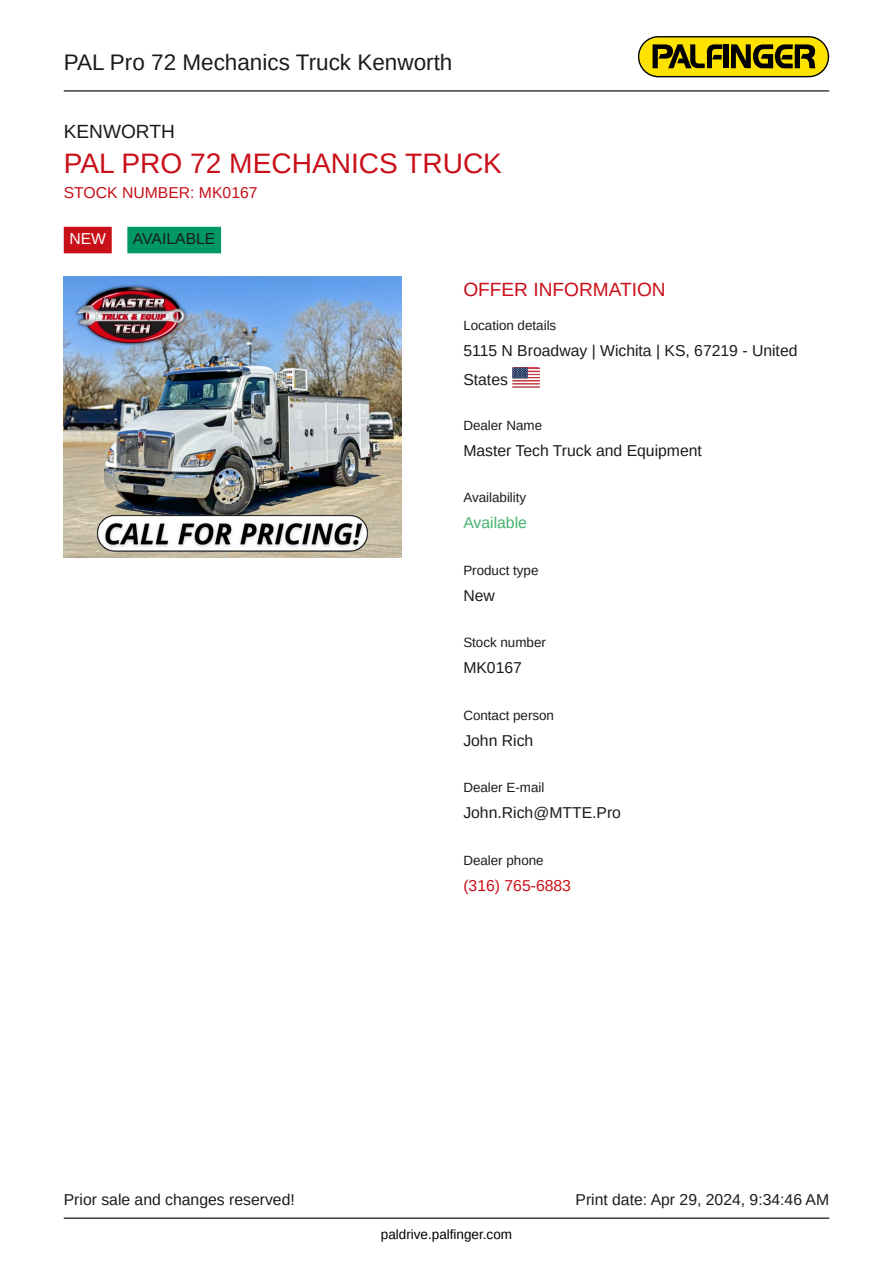
<style>
.page{position:relative;width:893px;height:1263px;background:#fff}
.page>*{position:absolute;margin:0;border:0;box-sizing:border-box;transform-origin:0 0}
.t1{font:28.2px "Arimo";color:#c91019}
.t2{font:22.5px "Arimo";color:#1b1b1b}
.t3{font:19.2px "Arimo";color:#c91019}
.t4{font:19.2px "Arimo";color:#1b1b1b}
.t5{font:15.75px/28.3px "Arimo";color:#1b1b1b}
.t6{font:15.75px "Arimo";color:#c91019}
.t7{font:15.75px "Arimo";color:#43b36c}
.t8{font:15.75px "Arimo";color:#fff}
.t9{font:13.5px "Arimo";color:#000}
.t10{font:13.35px "Arimo";color:#1b1b1b}
</style>
<div class="page">
<hr style="left:64px;top:90px;width:765px;height:1px;background:#000">
<hr style="left:64px;top:1217px;width:765px;height:2px;background:#000">
<svg style="left:638px;top:36px;width:191px;height:41px;background:#a3930b"></svg>
<div style="left:64px;top:227px;width:48px;height:26px;background:#c91019"></div>
<div style="left:127px;top:227px;width:94px;height:26px;background:#096"></div>
<img style="left:64px;top:276px;width:337px;height:281px">
<hr style="left:512px;top:367px;width:27px;height:2px;background:#bd3d44">
<hr style="left:512px;top:386px;width:27px;height:2px;background:#bd3d44">
<svg style="left:512px;top:367px;width:16px;height:1px"></svg>
<svg style="left:512px;top:368px;width:27px;height:17px"></svg>
<h2 class="t2" style="left:64px;top:53px;width:390px">PAL Pro 72 Mechanics Truck Kenworth</h2>
<p class="t4" style="left:64px;top:124px;width:113px">KENWORTH</p>
<h1 class="t1" style="left:64px;top:152px;width:440px">PAL PRO 72 MECHANICS TRUCK</h1>
<p class="t6" style="left:64px;top:187px;width:195px">STOCK NUMBER: MK0167</p>
<p class="t8" style="left:69px;top:233px;width:38px">NEW</p>
<p class="t5" style="left:133px;top:226px;width:84px">AVAILABLE</p>
<p class="t3" style="left:463px;top:282px;width:204px">OFFER INFORMATION</p>
<p class="t10" style="left:463px;top:321px;width:94px">Location details</p>
<p class="t5" style="left:463px;top:338px;width:336px">5115 N Broadway | Wichita | KS, 67219 - United<br>States</p>
<p class="t10" style="left:463px;top:420px;width:80px">Dealer Name</p>
<p class="t5" style="left:463px;top:438px;width:240px">Master Tech Truck and Equipment</p>
<p class="t10" style="left:463px;top:493px;width:64px">Availability</p>
<p class="t7" style="left:463px;top:517px;width:65px">Available</p>
<p class="t10" style="left:463px;top:565px;width:77px">Product type</p>
<p class="t5" style="left:463px;top:582px;width:33px">New</p>
<p class="t10" style="left:463px;top:638px;width:84px">Stock number</p>
<p class="t5" style="left:463px;top:655px;width:60px">MK0167</p>
<p class="t10" style="left:463px;top:710px;width:92px">Contact person</p>
<p class="t5" style="left:463px;top:727px;width:72px">John Rich</p>
<p class="t10" style="left:463px;top:782px;width:83px">Dealer E-mail</p>
<p class="t5" style="left:463px;top:800px;width:159px">John.Rich@MTTE.Pro</p>
<p class="t10" style="left:463px;top:855px;width:82px">Dealer phone</p>
<p class="t6" style="left:463px;top:879px;width:109px">(316) 765-6883</p>
<p class="t5" style="left:64px;top:1187px;width:233px">Prior sale and changes reserved!</p>
<p class="t5" style="left:575px;top:1187px;width:255px">Print date: Apr 29, 2024, 9:34:46 AM</p>
<p class="t9" style="left:381px;top:1229px;width:133px">paldrive.palfinger.com</p>
</div>
